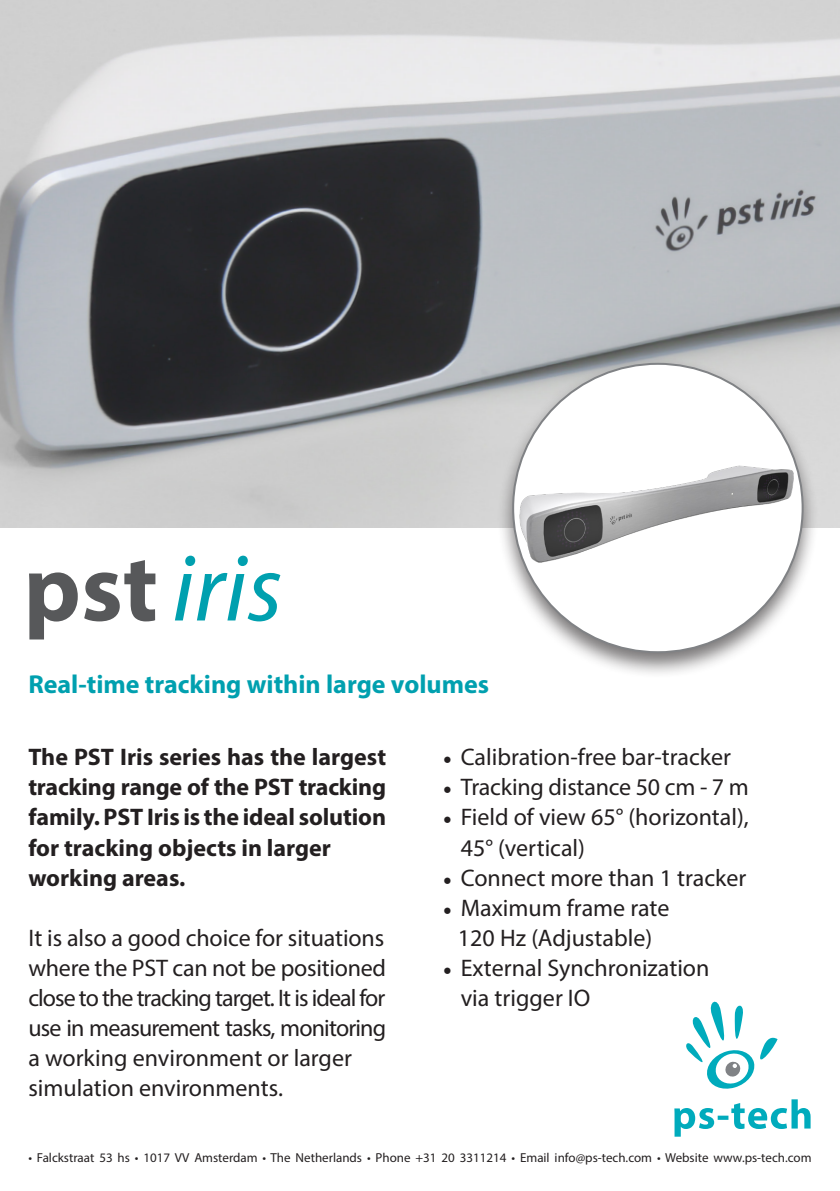
<style>
.page{position:relative;width:840px;height:1191px;background:#fff}
.page>*{position:absolute;margin:0;border:0;box-sizing:border-box;transform-origin:0 0}
.t1{font:italic 96px "Myriad Pro";color:#00a0af}
.t2{font:700 26px "Myriad Pro";color:#00a0af}
.t3{font:24px/30px "Myriad Pro";letter-spacing:-.005em;color:#231f20}
.t4{font:700 24px/30px "Myriad Pro";letter-spacing:-.005em;color:#231f20}
.t5{font:24px "Myriad Pro";letter-spacing:-.04em;color:#231f20}
.t6{font:24px "Myriad Pro";letter-spacing:-.035em;color:#231f20}
.t7{font:13px "Myriad Pro";color:#231f20}
.s1{font-weight:700;font-style:normal;color:#57585a}
.s2{font-family:"Minion Pro"}
</style>
<div class="page">
<img style="left:0;top:0;width:839px;height:527px">
<div style="left:496px;top:357px;width:322px;height:321px;background:#231f20;opacity:.6"></div>
<div style="left:513px;top:364px;width:289px;height:288px;background:#fff;border-radius:50%"></div>
<img style="left:518px;top:464px;width:276px;height:99px">
<svg style="left:674px;top:1099px;width:136px;height:37px"></svg>
<svg style="left:686px;top:1001px;width:91px;height:88px"></svg>
<p class="t1" style="left:24px;top:529px;width:260px"><span class="s1">pst</span>iris</p>
<p class="t2" style="left:28px;top:667px;width:462px">Real-time tracking within large volumes</p>
<p class="t4" style="left:28px;top:741px;width:359px">The PST Iris series has the largest tracking range of the PST tracking</p>
<p class="t4" style="left:28px;top:801px;width:359px">family. PST Iris is the ideal solution</p>
<p class="t4" style="left:28px;top:831px;width:304px">for tracking objects in larger working areas.</p>
<p class="t3" style="left:28px;top:922px;width:359px">It is also a good choice for situations where the PST can not be positioned</p>
<p class="t5" style="left:28px;top:982px;width:358px">close to the tracking target. It is ideal for</p>
<p class="t6" style="left:28px;top:1012px;width:359px">use in measurement tasks, monitoring</p>
<p class="t3" style="left:28px;top:1042px;width:325px">a working environment or larger simulation environments.</p>
<p class="t3" style="left:442px;top:742px;width:290px"><span class="s2">•</span> Calibration-free bar-tracker</p>
<p class="t3" style="left:442px;top:772px;width:307px"><span class="s2">•</span> Tracking distance 50 cm - 7 m</p>
<p class="t3" style="left:460px;top:802px;width:289px;text-indent:-18px"><span class="s2">•</span> Field of view 65° (horizontal),<br>45° (vertical)</p>
<p class="t3" style="left:442px;top:862px;width:305px"><span class="s2">•</span> Connect more than 1 tracker</p>
<p class="t3" style="left:442px;top:892px;width:228px"><span class="s2">•</span> Maximum frame rate</p>
<p class="t3" style="left:457px;top:922px;width:196px">120 Hz (Adjustable)</p>
<p class="t3" style="left:460px;top:952px;width:250px;text-indent:-18px"><span class="s2">•</span> External Synchronization via trigger IO</p>
<p class="t7" style="left:28px;top:1149px;width:784px">• Falckstraat 53 hs • 1017 VV Amsterdam • The Netherlands • Phone +31 20 3311214 • Email info@ps-tech.com • Website www.ps-tech.com</p>
</div>
